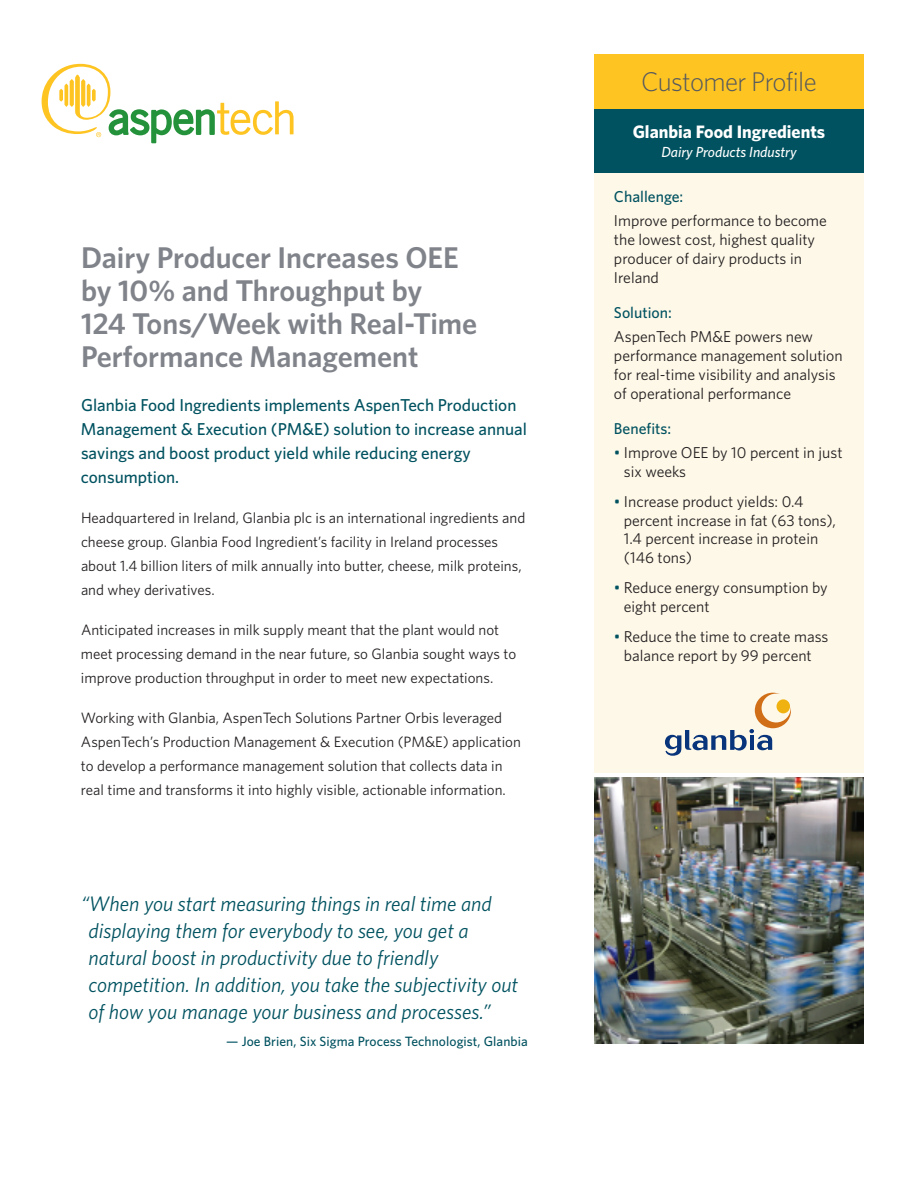
<style>
.page{position:relative;width:918px;height:1188px;background:#fff}
.page>*{position:absolute;margin:0;border:0;box-sizing:border-box;transform-origin:0 0}
.t1{font:600 30px/33px "Whitney";color:#80838a}
.t2{font:300 27px "Whitney";letter-spacing:-.025em;color:#535860}
.t3{font:italic 21px/27px "Whitney";color:#005260}
.t4{font:700 18px "Whitney";color:#fff}
.t5{font:500 17.25px/24px "Whitney";color:#005260}
.t6{font:15.75px/18.9px "Whitney";color:#231f20}
.t7{font:500 15.75px "Whitney";color:#005260}
.t8{font:15px/24px "Whitney";color:#231f20}
.t9{font:italic 500 14.7px "Whitney";color:#fff}
.t10{font:500 13.5px "Whitney";letter-spacing:.005em;color:#005260}
.s1{color:#005260}
</style>
<div class="page">
<div style="left:594px;top:168px;width:270px;height:605px;background:#fef8e8"></div>
<div style="left:594px;top:54px;width:270px;height:56px;background:#fec422"></div>
<svg style="left:42px;top:64px;width:252px;height:79px"></svg>
<div style="left:594px;top:109px;width:270px;height:63px;background:#005260"></div>
<img style="left:594px;top:777px;width:270px;height:267px">
<svg style="left:665px;top:693px;width:126px;height:63px"></svg>
<h1 class="t1" style="left:81px;top:241px;width:398px">Dairy Producer Increases OEE by 10% and Throughput by<br>124 Tons/Week with Real-Time<br>Performance Management</h1>
<p class="t5" style="left:81px;top:393px;width:448px">Glanbia Food Ingredients implements AspenTech Production Management &amp; Execution (PM&amp;E) solution to increase annual savings and boost product yield while reducing energy consumption.</p>
<p class="t8" style="left:81px;top:506px;width:446px">Headquartered in Ireland, Glanbia plc is an international ingredients and cheese group. Glanbia Food Ingredient’s facility in Ireland processes about 1.4 billion liters of milk annually into butter, cheese, milk proteins, and whey derivatives.</p>
<p class="t8" style="left:81px;top:618px;width:437px">Anticipated increases in milk supply meant that the plant would not meet processing demand in the near future, so Glanbia sought ways to improve production throughput in order to meet new expectations.</p>
<p class="t8" style="left:81px;top:706px;width:441px">Working with Glanbia, AspenTech Solutions Partner Orbis leveraged AspenTech’s Production Management &amp; Execution (PM&amp;E) application to develop a performance management solution that collects data in real time and transforms it into highly visible, actionable information.</p>
<p class="t3" style="left:88px;top:890px;width:431px;text-indent:-7px">“When you start measuring things in real time and displaying them for everybody to see, you get a natural boost in productivity due to friendly competition. In addition, you take the subjectivity out of how you manage your business and processes.”</p>
<p class="t10" style="left:226px;top:1033px;width:303px">— Joe Brien, Six Sigma Process Technologist, Glanbia</p>
<h2 class="t2" style="left:641px;top:66px;width:177px">Customer Profile</h2>
<p class="t4" style="left:668px;top:118px;width:123px">Company Name</p>
<p class="t9" style="left:669px;top:140px;width:122px">Crude Oil Production</p>
<p class="t4" style="left:633px;top:121px;width:194px">Glanbia Food Ingredients</p>
<p class="t9" style="left:661px;top:143px;width:137px">Dairy Products Industry</p>
<p class="t7" style="left:614px;top:187px;width:71px">Challenge:</p>
<p class="t6" style="left:614px;top:211px;width:214px">Improve performance to become the lowest cost, highest quality producer of dairy products in<br>Ireland</p>
<p class="t7" style="left:614px;top:303px;width:59px">Solution:</p>
<p class="t6" style="left:614px;top:327px;width:230px">AspenTech PM&amp;E powers new performance management solution for real-time visibility and analysis of operational performance</p>
<p class="t7" style="left:614px;top:419px;width:59px">Benefits:</p>
<p class="t6" style="left:624px;top:443px;width:220px;text-indent:-10px"><span class="s1">•</span> Improve OEE by 10 percent in just six weeks</p>
<p class="t6" style="left:624px;top:492px;width:214px;text-indent:-10px"><span class="s1">•</span> Increase product yields: 0.4 percent increase in fat (63 tons),<br>1.4 percent increase in protein (146 tons)</p>
<p class="t6" style="left:624px;top:578px;width:205px;text-indent:-10px"><span class="s1">•</span> Reduce energy consumption by eight percent</p>
<p class="t6" style="left:614px;top:627px;width:216px;text-align:center"><span class="s1">•</span> Reduce the time to create mass balance report by 99 percent</p>
<p class="t6" style="left:614px;top:211px;width:49px">Co y....</p>
<p class="t6" style="left:614px;top:265px;width:45px">Copy...</p>
<p class="t6" style="left:614px;top:319px;width:52px"><span class="s1">•</span> Copy..</p>
<p class="t6" style="left:614px;top:349px;width:52px"><span class="s1">•</span> Copy..</p>
<p class="t6" style="left:614px;top:378px;width:52px"><span class="s1">•</span> Copy..</p>
<p class="t6" style="left:614px;top:438px;width:52px"><span class="s1">•</span> Copy..</p>
</div>
